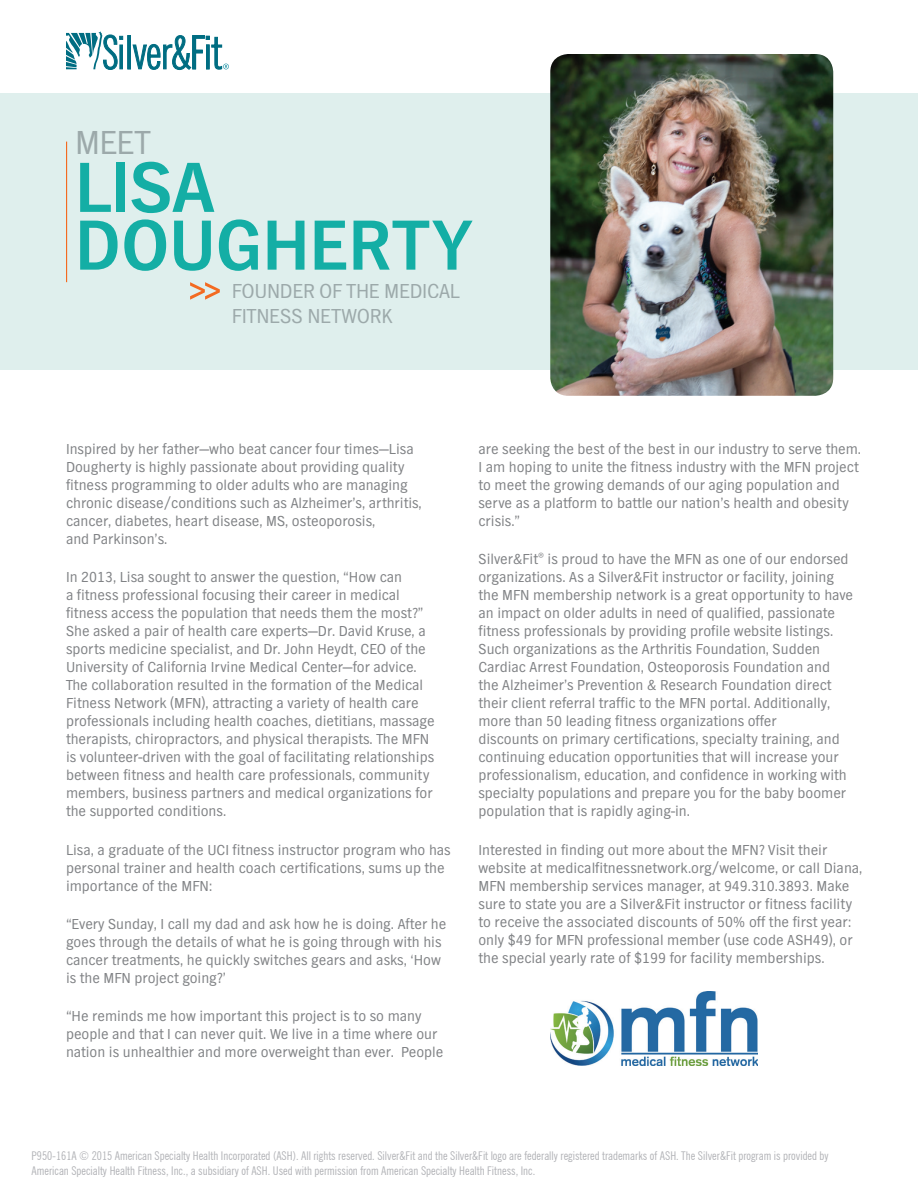
<style>
.page{position:relative;width:918px;height:1188px;background:#fff}
.page>*{position:absolute;margin:0;border:0;box-sizing:border-box;transform-origin:0 0}
.t1{font:700 73.5px/57.8px "TV Nord EF";color:#14aea5}
.t2{font:34.5px "TV Nord EF";color:#9ca9aa}
.t3{font:21px/25.2px "TV Nord EF";letter-spacing:-.015em;color:#9ca9aa}
.t4{font:15px/18px "TV Nord EF";color:#808285}
.t5{font:condensed 12px/14.4px "News Gothic BT";color:#b2b3b7}
</style>
<div class="page">
<div style="left:0;top:93px;width:918px;height:276px;background:#dfefed"></div>
<img style="left:550px;top:992px;width:207px;height:73px">
<hr style="left:128px;top:35px;width:3px;height:34px;background:#006d82">
<svg style="left:66px;top:31px;width:57px;height:39px"></svg>
<svg style="left:132px;top:35px;width:97px;height:35px"></svg>
<img style="left:550px;top:54px;width:283px;height:342px">
<hr style="left:66px;top:142px;width:1px;height:140px;background:#f36a21">
<svg style="left:190px;top:282px;width:30px;height:18px"></svg>
<h2 class="t2" style="left:75px;top:123px;width:77px">MEET</h2>
<h1 class="t1" style="left:75px;top:159px;width:398px">LISA<br>DOUGHERTY</h1>
<h3 class="t3" style="left:232px;top:278px;width:229px">FOUNDER OF THE MEDICAL<br>FITNESS NETWORK</h3>
<p class="t4" style="left:66px;top:440px;width:357px">Inspired by her father—who beat cancer four times—Lisa Dougherty is highly passionate about providing quality fitness programming to older adults who are managing chronic disease/conditions such as Alzheimer’s, arthritis, cancer, diabetes, heart disease, MS, osteoporosis,<br>and Parkinson’s.</p>
<p class="t4" style="left:66px;top:568px;width:370px">In 2013, Lisa sought to answer the question, “How can<br>a fitness professional focusing their career in medical fitness access the population that needs them the most?” She asked a pair of health care experts—Dr. David Kruse, a sports medicine specialist, and Dr. John Heydt, CEO of the University of California Irvine Medical Center—for advice.<br>The collaboration resulted in the formation of the Medical Fitness Network (MFN), attracting a variety of health care professionals including health coaches, dietitians, massage therapists, chiropractors, and physical therapists. The MFN is volunteer-driven with the goal of facilitating relationships between fitness and health care professionals, community members, business partners and medical organizations for the supported conditions.</p>
<p class="t4" style="left:66px;top:840px;width:386px">Lisa, a graduate of the UCI fitness instructor program who has personal trainer and health coach certifications, sums up the importance of the MFN:</p>
<p class="t4" style="left:66px;top:915px;width:382px">“Every Sunday, I call my dad and ask how he is doing. After he goes through the details of what he is going through with his cancer treatments, he quickly switches gears and asks, ‘How is the MFN project going?’</p>
<p class="t4" style="left:66px;top:1007px;width:379px">“He reminds me how important this project is to so many people and that I can never quit. We live in a time where our nation is unhealthier and more overweight than ever. People</p>
<p class="t4" style="left:478px;top:440px;width:384px">are seeking the best of the best in our industry to serve them.<br>I am hoping to unite the fitness industry with the MFN project to meet the growing demands of our aging population and serve as a platform to battle our nation’s health and obesity crisis.”</p>
<p class="t4" style="left:478px;top:550px;width:376px">Silver&amp;Fit<sup>®</sup> is proud to have the MFN as one of our endorsed organizations. As a Silver&amp;Fit instructor or facility, joining the MFN membership network is a great opportunity to have an impact on older adults in need of qualified, passionate fitness professionals by providing profile website listings.<br>Such organizations as the Arthritis Foundation, Sudden Cardiac Arrest Foundation, Osteoporosis Foundation and the Alzheimer’s Prevention &amp; Research Foundation direct their client referral traffic to the MFN portal. Additionally, more than 50 leading fitness organizations offer<br>discounts on primary certifications, specialty training, and continuing education opportunities that will increase your professionalism, education, and confidence in working with specialty populations and prepare you for the baby boomer population that is rapidly aging-in.</p>
<p class="t4" style="left:478px;top:840px;width:385px">Interested in finding out more about the MFN? Visit their website at medicalfitnessnetwork.org/welcome, or call Diana, MFN membership services manager, at 949.310.3893. Make sure to state you are a Silver&amp;Fit instructor or fitness facility to receive the associated discounts of 50% off the first year: only $49 for MFN professional member (use code ASH49), or the special yearly rate of $199 for facility memberships.</p>
<p class="t5" style="left:32px;top:1149px;width:799px">P950-161A © 2015 American Specialty Health Incorporated (ASH). All rights reserved. Silver&amp;Fit and the Silver&amp;Fit logo are federally registered trademarks of ASH. The Silver&amp;Fit program is provided by<br>American Specialty Health Fitness, Inc., a subsidiary of ASH. Used with permission from American Specialty Health Fitness, Inc.</p>
</div>
